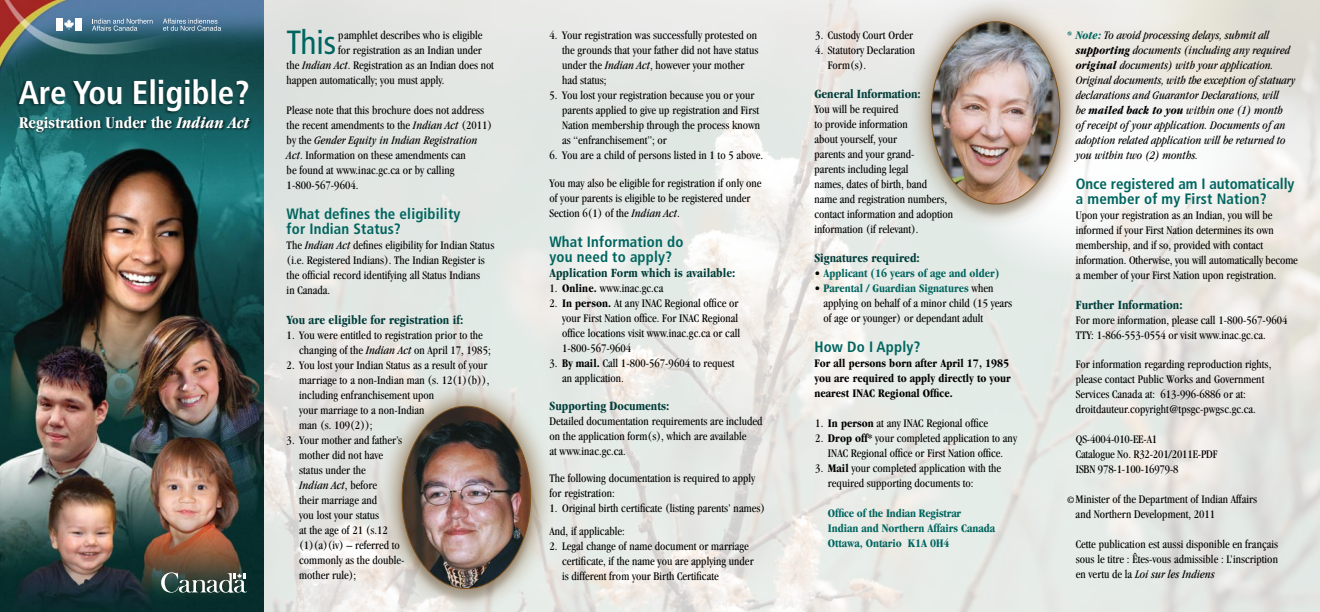
<style>
.page{position:relative;width:1320px;height:612px;background:#fff}
.page>*{position:absolute;margin:0;border:0;box-sizing:border-box;transform-origin:0 0}
.t1{font:condensed 33.5px "Frutiger";color:#00655f}
.t2{font:700 condensed 33px "Frutiger";color:#fff}
.t3{font:700 condensed 17px "Garamond";letter-spacing:.005em;color:#fff}
.t4{font:700 condensed 15px/15px "Frutiger";letter-spacing:.01em;color:#00655f}
.t5{font:700 condensed 13px "Garamond";letter-spacing:.005em;color:#003d39}
.t6{font:condensed 12px/15px "Garamond";letter-spacing:.005em;color:#000}
.t7{font:italic condensed 12px/15px "Garamond";letter-spacing:.005em;color:#000}
.t8{font:700 condensed 12px/15px "Garamond";color:#00655f}
.t9{font:700 condensed 12px/15px "Garamond";letter-spacing:.005em;color:#000}
.s1{font-style:italic}
.s2{font-weight:700}
.s3{font-weight:400;color:#000}
.s4{font-weight:700;color:#00655f}
.s5{font-size:10px}
</style>
<div class="page">
<img style="left:0;top:0;width:1320px;height:612px">
<div style="left:375px;top:379px;width:188px;height:233px;background:#603300;opacity:.85"></div>
<img style="left:402px;top:406px;width:129px;height:183px">
<div style="left:905px;top:0;width:187px;height:237px;background:#603300;opacity:.85"></div>
<img style="left:931px;top:22px;width:129px;height:182px">
<div style="left:15px;top:79px;width:294px;height:49px;background:#000;opacity:.48"></div>
<div style="left:18px;top:115px;width:271px;height:53px;background:#000;opacity:.75"></div>
<div style="left:56px;top:18px;width:6px;height:13px;background:#fff"></div>
<div style="left:76px;top:18px;width:6px;height:13px;background:#fff"></div>
<svg style="left:64px;top:19px;width:10px;height:11px"></svg>
<svg style="left:92px;top:19px;width:61px;height:12px"></svg>
<svg style="left:163px;top:19px;width:58px;height:12px"></svg>
<svg style="left:161px;top:569px;width:86px;height:24px;background:#606c64"></svg>
<h2 class="t2" style="left:19px;top:73px;width:233px">Are You Eligible?</h2>
<h3 class="t3" style="left:19px;top:113px;width:232px">Registration Under the <span class="s1">Indian Act</span></h3>
<h1 class="t1" style="left:287px;top:23px;width:51px">This</h1>
<p class="t6" style="left:338px;top:28px;width:146px">pamphlet describes who is eligible</p>
<p class="t6" style="left:338px;top:43px;width:145px">for registration as an Indian under</p>
<p class="t6" style="left:287px;top:58px;width:209px">the <span class="s1">Indian Act</span>. Registration as an Indian does not</p>
<p class="t6" style="left:287px;top:73px;width:159px">happen automatically; you must apply.</p>
<p class="t6" style="left:287px;top:103px;width:207px">Please note that this brochure does not address the recent amendments to the <span class="s1">Indian Act</span> (2011) by the <span class="s1">Gender Equity in Indian Registration Act</span>. Information on these amendments can<br>be found at www.inac.gc.ca or by calling 1-800-567-9604.</p>
<p class="t4" style="left:287px;top:206px;width:175px">What defines the eligibility for Indian Status?</p>
<p class="t6" style="left:287px;top:238px;width:209px">The <span class="s1">Indian Act</span> defines eligibility for Indian Status (i.e. Registered Indians). The Indian Register is the official record identifying all Status Indians<br>in Canada.</p>
<p class="t5" style="left:287px;top:312px;width:178px">You are eligible for registration if:</p>
<p class="t6" style="left:299px;top:328px;width:193px;text-indent:-13px">1. You were entitled to registration prior to the changing of the <span class="s1">Indian Act</span> on April 17, 1985;</p>
<p class="t6" style="left:299px;top:358px;width:192px;text-indent:-13px">2. You lost your Indian Status as a result of your marriage to a non-Indian man (s. 12(1)(b)), including enfranchisement upon<br>your marriage to a non-Indian<br>man (s. 109(2));</p>
<p class="t6" style="left:299px;top:433px;width:107px;text-indent:-13px">3. Your mother and father’s mother did not have status under the<br><span class="s1">Indian Act</span>, before<br>their marriage and<br>you lost your status<br>at the age of 21 (s.12 (1)(a)(iv) – referred to commonly as the double&shy;mother rule);</p>
<p class="t6" style="left:562px;top:28px;width:198px;text-indent:-13px">4. Your registration was successfully protested on the grounds that your father did not have status under the <span class="s1">Indian Act</span>, however your mother had status;</p>
<p class="t6" style="left:562px;top:88px;width:199px;text-indent:-13px">5. You lost your registration because you or your parents applied to give up registration and First Nation membership through the process known as “enfranchisement”; or</p>
<p class="t6" style="left:550px;top:148px;width:215px">6. You are a child of persons listed in 1 to 5 above.</p>
<p class="t6" style="left:550px;top:176px;width:213px">You may also be eligible for registration if only one of your parents is eligible to be registered under<br>Section 6(1) of the <span class="s1">Indian Act</span>.</p>
<p class="t4" style="left:550px;top:234px;width:135px">What Information do you need to apply?</p>
<p class="t5" style="left:550px;top:265px;width:187px">Application Form which is available:</p>
<p class="t6" style="left:550px;top:281px;width:115px">1. <span class="s2">Online.</span> www.inac.gc.ca</p>
<p class="t6" style="left:562px;top:296px;width:179px;text-indent:-13px">2. <span class="s2">In person.</span> At any INAC Regional office or your First Nation office. For INAC Regional office locations visit www.inac.gc.ca or call 1-800-567-9604</p>
<p class="t6" style="left:562px;top:356px;width:174px;text-indent:-13px">3. <span class="s2">By mail.</span> Call 1-800-567-9604 to request an application.</p>
<p class="t5" style="left:550px;top:398px;width:121px">Supporting Documents:</p>
<p class="t6" style="left:550px;top:414px;width:214px">Detailed documentation requirements are included on the application form(s), which are available<br>at www.inac.gc.ca.</p>
<p class="t6" style="left:550px;top:471px;width:207px">The following documentation is required to apply for registration:</p>
<p class="t6" style="left:550px;top:497px;width:217px;line-height:23px">1. Original birth certificate (listing parents’ names)<br>And, if applicable:</p>
<p class="t6" style="left:562px;top:539px;width:193px;text-indent:-13px">2. Legal change of name document or marriage certificate, if the name you are applying under is different from your Birth Certificate</p>
<p class="t6" style="left:815px;top:28px;width:99px">3. Custody Court Order</p>
<p class="t6" style="left:828px;top:43px;width:89px;text-indent:-13px">4. Statutory Declaration<br>Form(s).</p>
<p class="t5" style="left:814px;top:87px;width:108px">General Information:</p>
<p class="t6" style="left:814px;top:102px;width:140px">You will be required<br>to provide information<br>about yourself, your<br>parents and your grand-<br>parents including legal<br>names, dates of birth, band<br>name and registration numbers, contact information and adoption information (if relevant).</p>
<p class="t5" style="left:814px;top:251px;width:107px">Signatures required:</p>
<p class="t8" style="left:814px;top:266px;width:186px"><span class="s3">•</span> Applicant (16 years of age and older)</p>
<p class="t6" style="left:823px;top:281px;width:190px;text-indent:-9px">• <span class="s4">Parental / Guardian Signatures</span> when applying on behalf of a minor child (15 years of age or younger) or dependant adult</p>
<p class="t4" style="left:814px;top:339px;width:108px">How Do I Apply?</p>
<p class="t9" style="left:814px;top:356px;width:198px">For all persons born after April 17, 1985 you are required to apply directly to your nearest INAC Regional Office.</p>
<p class="t6" style="left:815px;top:416px;width:174px">1. <span class="s2">In person</span> at any INAC Regional office</p>
<p class="t6" style="left:815px;top:431px;width:203px;text-align:center">2. <span class="s2">Drop off*</span> your completed application to any<br>INAC Regional office or First Nation office.</p>
<p class="t6" style="left:828px;top:461px;width:175px;text-indent:-13px">3. <span class="s2">Mail</span> your completed application with the required supporting documents to:</p>
<p class="t8" style="left:828px;top:506px;width:169px">Office of the Indian Registrar<br>Indian and Northern Affairs Canada<br>Ottawa, Ontario K1A 0H4</p>
<p class="t7" style="left:1076px;top:27px;width:221px;text-indent:-9px"><span class="s4">* Note:</span> To avoid processing delays, submit all <span class="s2">supporting</span> documents (including any required <span class="s2">original</span> documents) with your application.<br>Original documents, with the exception of statuary declarations and Guarantor Declarations, will<br>be <span class="s2">mailed back to you</span> within one (1) month<br>of receipt of your application. Documents of an adoption related application will be returned to you within two (2) months.</p>
<p class="t4" style="left:1076px;top:176px;width:220px">Once registered am I automatically a member of my First Nation?</p>
<p class="t6" style="left:1076px;top:207px;width:224px">Upon your registration as an Indian, you will be informed if your First Nation determines its own membership, and if so, provided with contact information. Otherwise, you will automatically become a member of your First Nation upon registration.</p>
<p class="t5" style="left:1076px;top:297px;width:108px">Further Information:</p>
<p class="t6" style="left:1076px;top:312px;width:213px">For more information, please call 1-800-567-9604<br>TTY: 1-866-553-0554 or visit www.inac.gc.ca.</p>
<p class="t6" style="left:1076px;top:356px;width:197px">For information regarding reproduction rights, please contact Public Works and Government Services Canada at: 613-996-6886 or at: droitdauteur.copyright@tpsgc-pwgsc.gc.ca.</p>
<p class="t6" style="left:1076px;top:431px;width:143px">QS-4004-010-EE-A1<br>Catalogue No. R32-201/2011E-PDF<br>ISBN 978-1-100-16979-8</p>
<p class="t6" style="left:1076px;top:491px;width:183px;text-indent:-9px"><span class="s5">©</span> Minister of the Department of Indian Affairs and Northern Development, 2011</p>
<p class="t6" style="left:1076px;top:536px;width:204px;text-align:justify">Cette publication est aussi disponible en français sous le titre : Êtes-vous admissible : L’inscription en vertu de la <span class="s1">Loi sur les Indiens</span></p>
</div>
